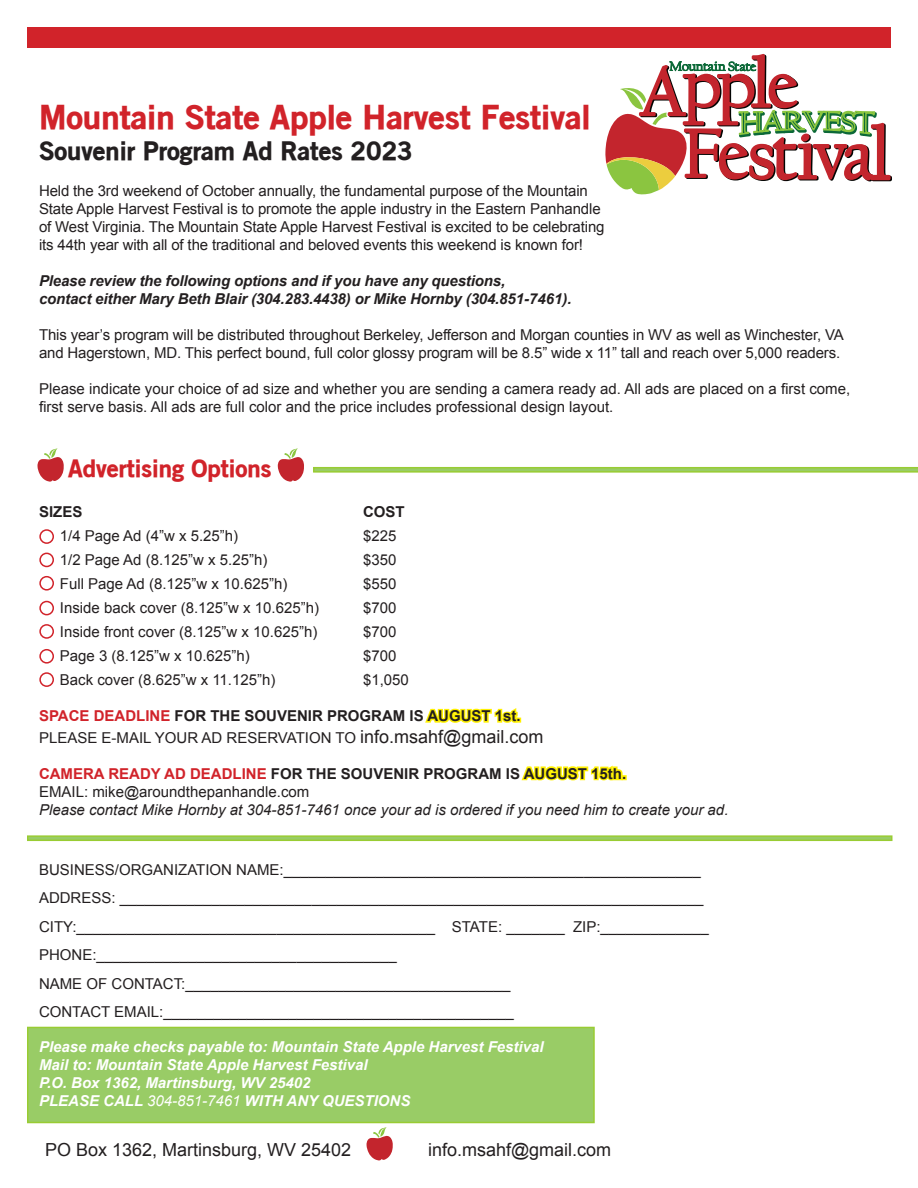
<style>
.page{position:relative;width:918px;height:1188px;background:#fff}
.page>*{position:absolute;margin:0;border:0;box-sizing:border-box;transform-origin:0 0}
.t1{font:900 33px "Old Sans";color:#d1232a}
.t2{font:900 25.5px "Old Sans";color:#231f20}
.t3{font:900 24px "Old Sans";color:#d1232a}
.t4{font:18px "Arial";color:#231f20}
.t5{font:15px/18px "Arial";letter-spacing:-.01em;color:#231f20}
.t6{font:italic 700 15px "Arial";color:#fff}
.t7{font:italic 700 15px "Arial";letter-spacing:-.01em;color:#231f20}
.t8{font:700 15px "Arial";color:#231f20}
.t9{font:italic 15px "Arial";color:#231f20}
.s1{color:#d1232a}
.s2{color:#fff101}
.s3{font-size:18px}
.s4{font-weight:400}
</style>
<div class="page">
<div style="left:27px;top:1027px;width:568px;height:96px;background:#9c6;border:2px solid #9c3"></div>
<svg style="left:27px;top:835px;width:865px;height:6px;background:#9fcf57"></svg>
<svg style="left:313px;top:467px;width:605px;height:6px;background:#9fcf56"></svg>
<svg style="left:605px;top:54px;width:287px;height:141px"></svg>
<div style="left:27px;top:27px;width:864px;height:21px;background:#d1232a"></div>
<svg style="left:38px;top:449px;width:26px;height:33px"></svg>
<svg style="left:367px;top:1127px;width:26px;height:33px"></svg>
<svg style="left:278px;top:449px;width:26px;height:33px"></svg>
<div style="left:39px;top:529px;width:15px;height:15px;border:2px solid #d1232a;border-radius:50%"></div>
<div style="left:39px;top:553px;width:15px;height:14px;border:2px solid #d1232a;border-radius:50%"></div>
<div style="left:39px;top:576px;width:15px;height:15px;border:2px solid #d1232a;border-radius:50%"></div>
<div style="left:39px;top:601px;width:15px;height:14px;border:2px solid #d1232a;border-radius:50%"></div>
<div style="left:39px;top:624px;width:15px;height:15px;border:2px solid #d1232a;border-radius:50%"></div>
<div style="left:39px;top:649px;width:15px;height:15px;border:2px solid #d1232a;border-radius:50%"></div>
<div style="left:39px;top:672px;width:15px;height:15px;border:2px solid #d1232a;border-radius:50%"></div>
<p class="t1" style="left:39px;top:97px;width:553px">Mountain State Apple Harvest Festival</p>
<p class="t2" style="left:39px;top:135px;width:375px">Souvenir Program Ad Rates 2023</p>
<p class="t5" style="left:39px;top:182px;width:550px">Held the 3rd weekend of October annually, the fundamental purpose of the Mountain</p>
<p class="t5" style="left:39px;top:200px;width:563px">State Apple Harvest Festival is to promote the apple industry in the Eastern Panhandle</p>
<p class="t5" style="left:39px;top:218px;width:567px">of West Virginia. The Mountain State Apple Harvest Festival is excited to be celebrating</p>
<p class="t5" style="left:39px;top:236px;width:546px">its 44th year with all of the traditional and beloved events this weekend is known for!</p>
<p class="t7" style="left:39px;top:271px;width:468px">Please review the following options and if you have any questions,</p>
<p class="t7" style="left:39px;top:289px;width:534px">contact either Mary Beth Blair (304.283.4438) or Mike Hornby (304.851-7461).</p>
<p class="t5" style="left:39px;top:326px;width:806px">This year’s program will be distributed throughout Berkeley, Jefferson and Morgan counties in WV as well as Winchester, VA and Hagerstown, MD. This perfect bound, full color glossy program will be 8.5” wide x 11” tall and reach over 5,000 readers.</p>
<p class="t5" style="left:39px;top:380px;width:813px">Please indicate your choice of ad size and whether you are sending a camera ready ad. All ads are placed on a first come, first serve basis. All ads are full color and the price includes professional design layout.</p>
<p class="t3" style="left:68px;top:453px;width:205px">Advertising Options</p>
<p class="t8" style="left:39px;top:502px;width:45px">SIZES</p>
<p class="t8" style="left:363px;top:502px;width:43px">COST</p>
<p class="t5" style="left:60px;top:527px;width:180px">1/4 Page Ad (4”w x 5.25”h)</p>
<p class="t5" style="left:363px;top:527px;width:35px">$225</p>
<p class="t5" style="left:60px;top:551px;width:209px">1/2 Page Ad (8.125”w x 5.25”h)</p>
<p class="t5" style="left:363px;top:551px;width:35px">$350</p>
<p class="t5" style="left:60px;top:575px;width:229px">Full Page Ad (8.125”w x 10.625”h)</p>
<p class="t5" style="left:363px;top:575px;width:35px">$550</p>
<p class="t5" style="left:60px;top:599px;width:261px">Inside back cover (8.125”w x 10.625”h)</p>
<p class="t5" style="left:363px;top:599px;width:35px">$700</p>
<p class="t5" style="left:60px;top:623px;width:259px">Inside front cover (8.125”w x 10.625”h)</p>
<p class="t5" style="left:363px;top:623px;width:35px">$700</p>
<p class="t5" style="left:60px;top:647px;width:192px">Page 3 (8.125”w x 10.625”h)</p>
<p class="t5" style="left:363px;top:647px;width:35px">$700</p>
<p class="t5" style="left:60px;top:671px;width:217px">Back cover (8.625”w x 11.125”h)</p>
<p class="t5" style="left:363px;top:671px;width:47px">$1,050</p>
<p class="t8" style="left:39px;top:706px;width:483px"><span class="s1">SPACE DEADLINE</span> FOR THE SOUVENIR PROGRAM IS <span class="s2">AUGUST 1st.</span></p>
<p class="t5" style="left:39px;top:729px;width:506px">PLEASE E-MAIL YOUR AD RESERVATION TO <span class="s3">info.msahf@gmail.com</span></p>
<p class="t8" style="left:39px;top:764px;width:589px"><span class="s1">CAMERA READY AD DEADLINE</span> FOR THE SOUVENIR PROGRAM IS <span class="s2">AUGUST 15th.</span></p>
<p class="t5" style="left:39px;top:783px;width:272px">EMAIL: mike@aroundthepanhandle.com</p>
<p class="t9" style="left:39px;top:800px;width:691px">Please contact Mike Hornby at 304-851-7461 once your ad is ordered if you need him to create your ad.</p>
<p class="t5" style="left:39px;top:861px;width:663px">BUSINESS/ORGANIZATION NAME:__________________________________________________</p>
<p class="t5" style="left:39px;top:889px;width:666px">ADDRESS: ______________________________________________________________________</p>
<p class="t5" style="left:39px;top:918px;width:672px">CITY:___________________________________________ STATE: _______ ZIP:_____________</p>
<p class="t5" style="left:39px;top:946px;width:359px">PHONE:____________________________________</p>
<p class="t5" style="left:39px;top:975px;width:473px">NAME OF CONTACT:_______________________________________</p>
<p class="t5" style="left:39px;top:1003px;width:476px">CONTACT EMAIL:__________________________________________</p>
<p class="t6" style="left:39px;top:1037px;width:506px">Please make checks payable to: Mountain State Apple Harvest Festival</p>
<p class="t6" style="left:39px;top:1055px;width:330px">Mail to: Mountain State Apple Harvest Festival</p>
<p class="t6" style="left:39px;top:1073px;width:273px">P.O. Box 1362, Martinsburg, WV 25402</p>
<p class="t6" style="left:39px;top:1091px;width:373px">PLEASE CALL <span class="s4">304-851-7461</span> WITH ANY QUESTIONS</p>
<p class="t4" style="left:45px;top:1138px;width:308px">PO Box 1362, Martinsburg, WV 25402</p>
<p class="t4" style="left:428px;top:1138px;width:185px">info.msahf@gmail.com</p>
</div>
